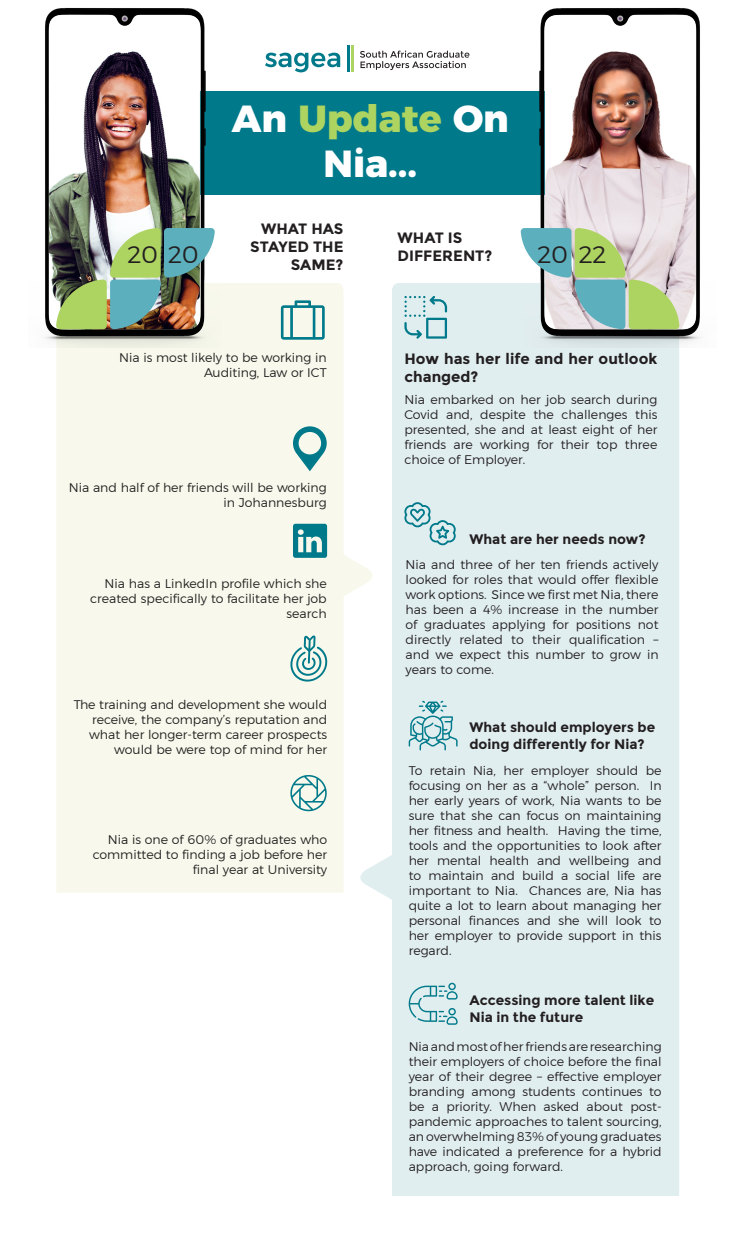
<style>
.page{position:relative;width:745px;height:1241px;background:#fff}
.page>*{position:absolute;margin:0;border:0;box-sizing:border-box;transform-origin:0 0}
.t1{font:800 37.75px/45.2px "Montserrat";color:#fff;text-align:center}
.t2{font:300 23.88px "Montserrat";color:#231f20}
.BOLD{font:700 15px/18px "Montserrat";color:#231f20}
.BOLD-2{font:700 13.75px/16.5px "Montserrat";color:#231f20}
.BODY{font:300 12.5px/15px "Montserrat";color:#231f20;text-align:right}
.s1{color:#add461}
</style>
<div class="page">
<div style="left:184px;top:91px;width:373px;height:103px;background:#007a8a"></div>
<svg style="left:360px;top:855px;width:32px;height:45px"></svg>
<div style="left:392px;top:283px;width:286px;height:912px;background:#e1eef0"></div>
<div style="left:56px;top:283px;width:287px;height:609px;background:#f8f9ec"></div>
<svg style="left:408px;top:700px;width:49px;height:50px;background:#acd2d7"></svg>
<svg style="left:408px;top:982px;width:49px;height:42px;background:#b5d7dc"></svg>
<img style="left:45px;top:8px;width:175px;height:339px">
<img style="left:524px;top:8px;width:176px;height:339px">
<svg style="left:574px;top:279px;width:51px;height:50px;background:#79b7c2"></svg>
<svg style="left:520px;top:228px;width:51px;height:50px;fill:#5cb0bd"></svg>
<svg style="left:574px;top:228px;width:51px;height:49px;background:#b8d47b"></svg>
<svg style="left:628px;top:279px;width:51px;height:50px;background:#b7d27b"></svg>
<svg style="left:110px;top:279px;width:51px;height:50px;background:#5f9aa1"></svg>
<svg style="left:164px;top:228px;width:51px;height:50px;background:#6dafb7"></svg>
<svg style="left:110px;top:228px;width:51px;height:49px;background:#b8d77e"></svg>
<svg style="left:56px;top:279px;width:51px;height:50px;background:#9cbb5f"></svg>
<hr style="left:347px;top:45px;width:2px;height:26px;background:#007a8a">
<hr style="left:351px;top:45px;width:2px;height:26px;background:#add461">
<svg style="left:265px;top:53px;width:75px;height:19px"></svg>
<svg style="left:360px;top:51px;width:109px;height:19px"></svg>
<svg style="left:404px;top:502px;width:51px;height:43px;background:#b4d6db"></svg>
<svg style="left:404px;top:296px;width:43px;height:42px;background:#b3d6db"></svg>
<svg style="left:293px;top:426px;width:33px;height:45px"></svg>
<svg style="left:293px;top:523px;width:79px;height:82px"></svg>
<svg style="left:288px;top:635px;width:41px;height:48px;background:#bad9d3"></svg>
<svg style="left:290px;top:774px;width:36px;height:37px"></svg>
<svg style="left:281px;top:300px;width:43px;height:39px;background:#a8d0cc"></svg>
<p class="t1" style="left:232px;top:93px;width:278px">An <span class="s1">Update</span> On<br>Nia...</p>
<p class="BOLD" style="left:250px;top:220px;width:95px;text-align:right">WHAT HAS<br>STAYED THE<br>SAME?</p>
<p class="BOLD" style="left:397px;top:229px;width:96px">WHAT IS<br>DIFFERENT?</p>
<p class="t2" style="left:127px;top:236px;width:73px">20 20</p>
<p class="t2" style="left:537px;top:236px;width:32px">20</p>
<p class="t2" style="left:578px;top:236px;width:29px">22</p>
<p class="BODY" style="left:119px;top:349px;width:209px">Nia is most likely to be working in<br>Auditing, Law or ICT</p>
<p class="BODY" style="left:69px;top:479px;width:259px">Nia and half of her friends will be working in Johannesburg</p>
<p class="BODY" style="left:90px;top:575px;width:238px">Nia has a LinkedIn profile which she created specifically to facilitate her job search</p>
<p class="BODY" style="left:74px;top:696px;width:255px">The training and development she would receive, the company’s reputation and what her longer-term career prospects would be were top of mind for her</p>
<p class="BODY" style="left:93px;top:831px;width:236px">Nia is one of 60% of graduates who committed to finding a job before her final year at University</p>
<p class="BOLD" style="left:404px;top:350px;width:254px">How has her life and her outlook changed?</p>
<p class="BODY" style="left:404px;top:392px;width:254px;text-align:justify">Nia embarked on her job search during Covid and, despite the challenges this presented, she and at least eight of her friends are working for their top three choice of Employer.</p>
<p class="BOLD-2" style="left:469px;top:531px;width:177px">What are her needs now?</p>
<p class="BODY" style="left:405px;top:556px;width:254px;text-align:justify">Nia and three of her ten friends actively looked for roles that would offer flexible work options. Since we first met Nia, there has been a 4% increase in the number of graduates applying for positions not directly related to their qualification – and we expect this number to grow in years to come.</p>
<p class="BOLD-2" style="left:469px;top:719px;width:187px">What should employers be doing differently for Nia?</p>
<p class="BODY" style="left:408px;top:762px;width:254px;text-align:justify">To retain Nia, her employer should be focusing on her as a “whole” person. In her early years of work, Nia wants to be sure that she can focus on maintaining her fitness and health. Having the time, tools and the opportunities to look after her mental health and wellbeing and to maintain and build a social life are important to Nia. Chances are, Nia has quite a lot to learn about managing her personal finances and she will look to her employer to provide support in this regard.</p>
<p class="BOLD-2" style="left:469px;top:991px;width:186px">Accessing more talent like<br>Nia in the future</p>
<p class="BODY" style="left:408px;top:1038px;width:254px;text-align:justify">Nia and most of her friends are researching their employers of choice before the final year of their degree – effective employer branding among students continues to be a priority. When asked about post&shy;pandemic approaches to talent sourcing, an overwhelming 83% of young graduates have indicated a preference for a hybrid approach, going forward.</p>
</div>
